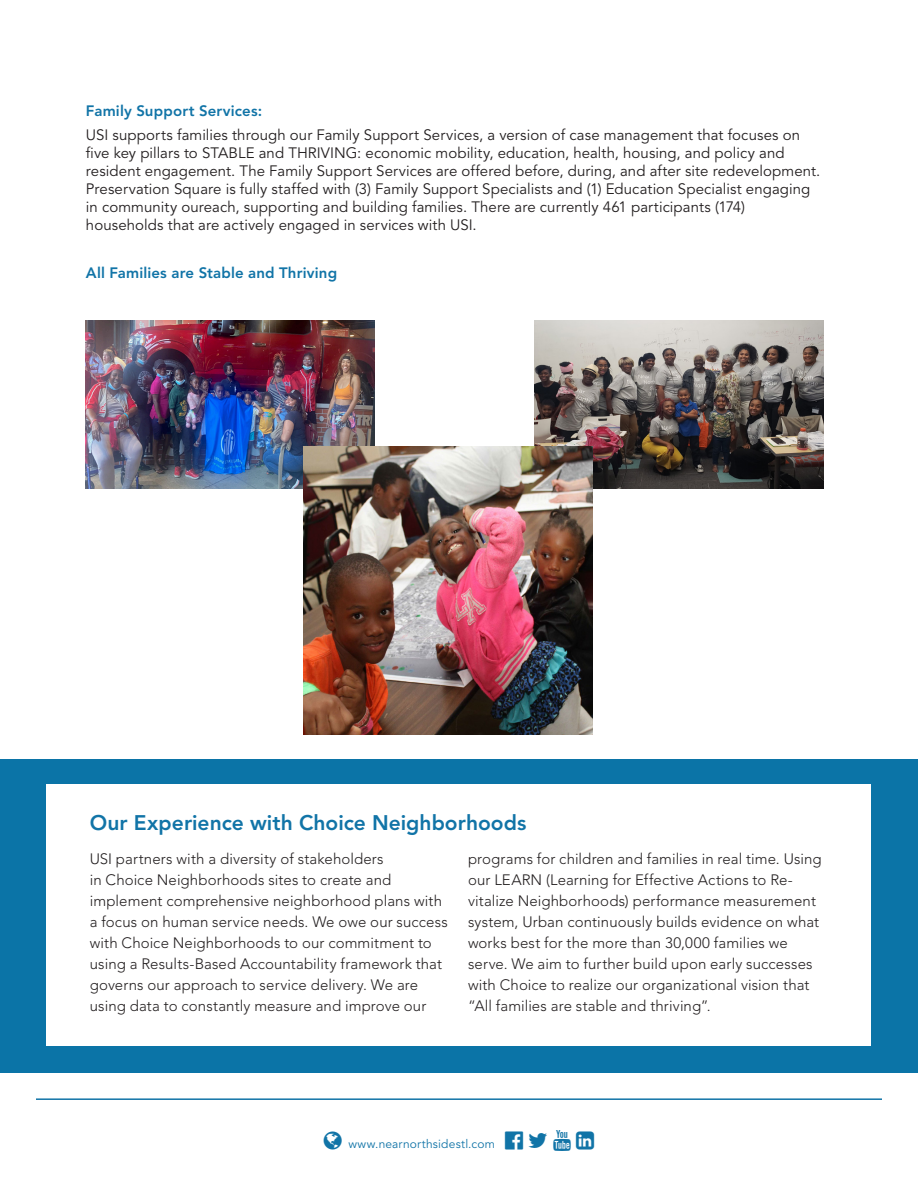
<style>
.page{position:relative;width:918px;height:1188px;background:#fff}
.page>*{position:absolute;margin:0;border:0;box-sizing:border-box;transform-origin:0 0}
.Social_handles{font:800 21px "Avenir LT Std";color:#1174a7}
.Social_handles-2{font:300 15px/21px "Avenir LT Std";letter-spacing:.005em;color:#231f20}
.Text{font:15px/18px "Avenir LT Std";letter-spacing:.005em;color:#231f20}
.Text-2{font:800 15px "Avenir LT Std";letter-spacing:.01em;color:#1174a7}
.t1{font:12px "Avenir LT Std";letter-spacing:.015em;color:#1174a7}
</style>
<div class="page">
<hr style="left:36px;top:1098px;width:846px;height:2px;background:#1174a7">
<div style="left:0;top:760px;width:918px;height:313px;background:#0b74a7"></div>
<div style="left:47px;top:784px;width:824px;height:261px;background:#fff"></div>
<img style="left:534px;top:320px;width:289px;height:168px">
<img style="left:86px;top:320px;width:289px;height:168px">
<img style="left:304px;top:446px;width:288px;height:288px">
<p class="Text-2" style="left:86px;top:102px;width:178px">Family Support Services:</p>
<p class="Text" style="left:86px;top:126px;width:736px">USI supports families through our Family Support Services, a version of case management that focuses on five key pillars to STABLE and THRIVING: economic mobility, education, health, housing, and policy and resident engagement. The Family Support Services are offered before, during, and after site redevelopment.<br>Preservation Square is fully staffed with (3) Family Support Specialists and (1) Education Specialist engaging in community oureach, supporting and building families. There are currently 461 participants (174) households that are actively engaged in services with USI.</p>
<p class="Text-2" style="left:86px;top:264px;width:253px">All Families are Stable and Thriving</p>
<p class="Social_handles" style="left:90px;top:811px;width:438px">Our Experience with Choice Neighborhoods</p>
<p class="Social_handles-2" style="left:90px;top:849px;width:360px">USI partners with a diversity of stakeholders<br>in Choice Neighborhoods sites to create and implement comprehensive neighborhood plans with a focus on human service needs. We owe our success with Choice Neighborhoods to our commitment to using a Results-Based Accountability framework that governs our approach to service delivery. We are using data to constantly measure and improve our</p>
<p class="Social_handles-2" style="left:468px;top:849px;width:355px">programs for children and families in real time. Using our LEARN (Learning for Effective Actions to Re&shy;vitalize Neighborhoods) performance measurement system, Urban continuously builds evidence on what works best for the more than 30,000 families we serve. We aim to further build upon early successes with Choice to realize our organizational vision that “All families are stable and thriving”.</p>
<p class="t1" style="left:348px;top:1137px;width:148px">www.nearnorthsidestl.com</p>
</div>
